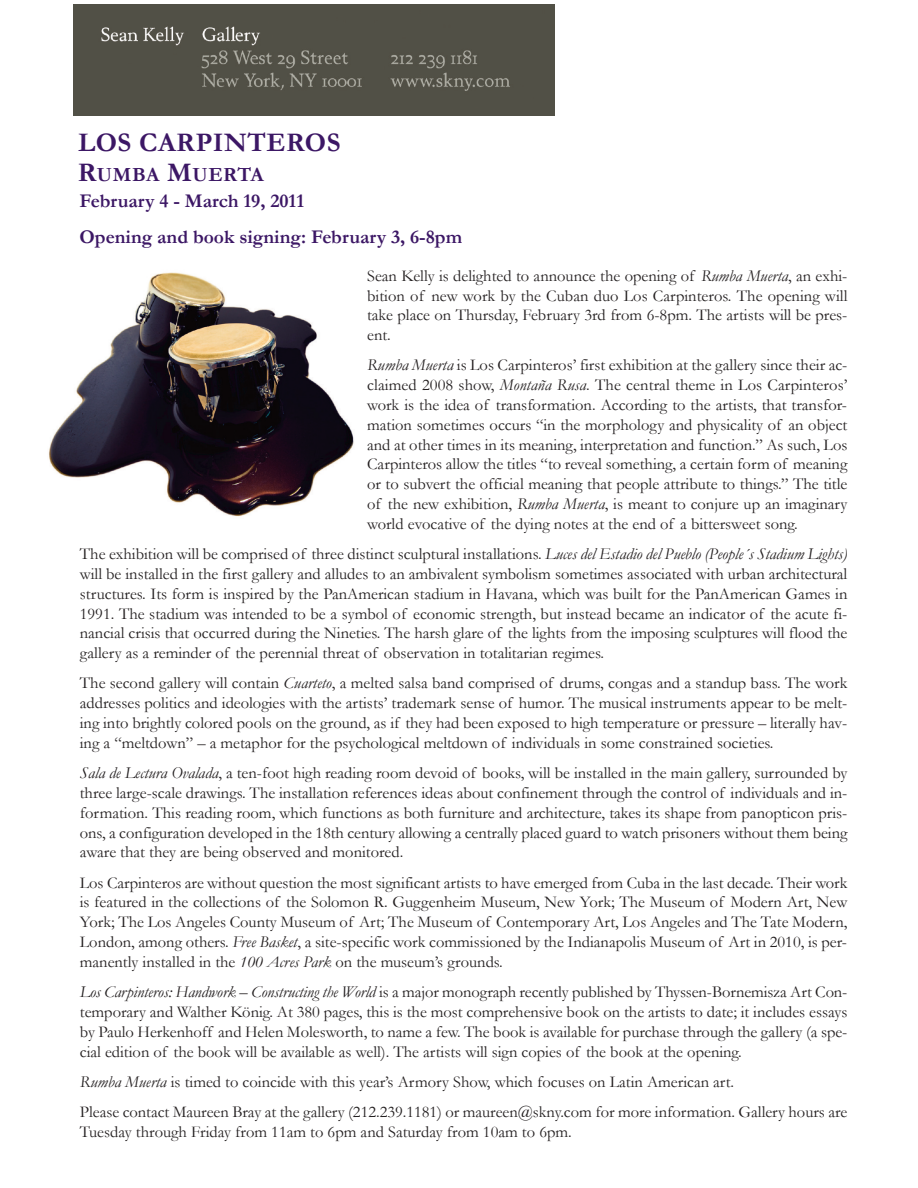
<style>
.page{position:relative;width:918px;height:1188px;background:#fff}
.page>*{position:absolute;margin:0;border:0;box-sizing:border-box;transform-origin:0 0}
.t1{font:700 27px "Garamond";letter-spacing:.02em;color:#3c1765}
.t2{font:700 20.25px "Garamond";letter-spacing:.025em;color:#3c1765}
.t3{font:700 19.5px/36px "Garamond";color:#3c1765}
.t4{font:16.5px/19.8px "Garamond";color:#231f20;text-align:justify}
.s1{font-size:27px}
.s2{font-style:italic}
</style>
<div class="page">
<div style="left:70px;top:4px;width:485px;height:114px;background:linear-gradient(to right,#fff,#fff)"></div>
<img style="left:74px;top:4px;width:481px;height:111px">
<img style="left:49px;top:272px;width:305px;height:245px">
<h1 class="t1" style="left:78px;top:128px;width:264px">Los Carpinteros</h1>
<p class="t2" style="left:78px;top:164px;width:187px"><span class="s1">r</span>umba <span class="s1">m</span>uerta</p>
<p class="t3" style="left:80px;top:184px;width:384px">February 4 - march 19, 2011<br>opening and book signing: February 3, 6-8pm</p>
<p class="t4" style="left:367px;top:266px;width:482px">Sean Kelly is delighted to announce the opening of <span class="s2">Rumba Muerta</span>, an exhi&shy;bition of new work by the Cuban duo Los Carpinteros. The opening will take place on Thursday, February 3rd from 6-8pm. The artists will be pres&shy;ent.</p>
<p class="t4" style="left:367px;top:356px;width:482px"><span class="s2">Rumba Muerta</span> is Los Carpinteros’ first exhibition at the gallery since their ac&shy;claimed 2008 show, <span class="s2">Montaña Rusa</span>. The central theme in Los Carpinteros’ work is the idea of transformation. According to the artists, that transfor&shy;mation sometimes occurs “in the morphology and physicality of an object and at other times in its meaning, interpretation and function.” As such, Los Carpinteros allow the titles “to reveal something, a certain form of meaning or to subvert the official meaning that people attribute to things.” The title of the new exhibition, <span class="s2">Rumba Muerta</span>, is meant to conjure up an imaginary world evocative of the dying notes at the end of a bittersweet song.</p>
<p class="t4" style="left:80px;top:544px;width:769px">The exhibition will be comprised of three distinct sculptural installations. <span class="s2">Luces del Estadio del Pueblo (People´s Stadium Lights) </span>will be installed in the first gallery and alludes to an ambivalent symbolism sometimes associated with urban architectural structures. Its form is inspired by the PanAmerican stadium in Havana, which was built for the PanAmerican Games in 1991. The stadium was intended to be a symbol of economic strength, but instead became an indicator of the acute fi&shy;nancial crisis that occurred during the Nineties. The harsh glare of the lights from the imposing sculptures will flood the gallery as a reminder of the perennial threat of observation in totalitarian regimes.</p>
<p class="t4" style="left:80px;top:674px;width:769px">The second gallery will contain <span class="s2">Cuarteto</span>, a melted salsa band comprised of drums, congas and a standup bass. The work addresses politics and ideologies with the artists’ trademark sense of humor. The musical instruments appear to be melt&shy;ing into brightly colored pools on the ground, as if they had been exposed to high temperature or pressure – literally hav&shy;ing a “meltdown” – a metaphor for the psychological meltdown of individuals in some constrained societies.</p>
<p class="t4" style="left:80px;top:763px;width:769px"><span class="s2">Sala de Lectura Ovalada</span>, a ten-foot high reading room devoid of books, will be installed in the main gallery, surrounded by three large-scale drawings. The installation references ideas about confinement through the control of individuals and in&shy;formation. This reading room, which functions as both furniture and architecture, takes its shape from panopticon pris&shy;ons, a configuration developed in the 18th century allowing a centrally placed guard to watch prisoners without them being aware that they are being observed and monitored.</p>
<p class="t4" style="left:80px;top:873px;width:769px">Los Carpinteros are without question the most significant artists to have emerged from Cuba in the last decade. Their work is featured in the collections of the Solomon R. Guggenheim Museum, New York; The Museum of Modern Art, New York; The Los Angeles County Museum of Art; The Museum of Contemporary Art, Los Angeles and The Tate Modern, London, among others. <span class="s2">Free Basket</span>, a site-specific work commissioned by the Indianapolis Museum of Art in 2010, is per&shy;manently installed in the <span class="s2">100 Acres Park</span> on the museum’s grounds.</p>
<p class="t4" style="left:80px;top:982px;width:769px"><span class="s2">Los Carpinteros: Handwork – Constructing the World</span> is a major monograph recently published by Thyssen-Bornemisza Art Con&shy;temporary and Walther König. At 380 pages, this is the most comprehensive book on the artists to date; it includes essays by Paulo Herkenhoff and Helen Molesworth, to name a few. The book is available for purchase through the gallery (a spe&shy;cial edition of the book will be available as well). The artists will sign copies of the book at the opening.</p>
<p class="t4" style="left:80px;top:1067px;width:769px;line-height:30.3px"><span class="s2">Rumba Muerta</span> is timed to coincide with this year’s Armory Show, which focuses on Latin American art.<br>Please contact Maureen Bray at the gallery (212.239.1181) or maureen@skny.com for more information. Gallery hours are</p>
<p class="t4" style="left:80px;top:1122px;width:494px">Tuesday through Friday from 11am to 6pm and Saturday from 10am to 6pm.</p>
</div>
